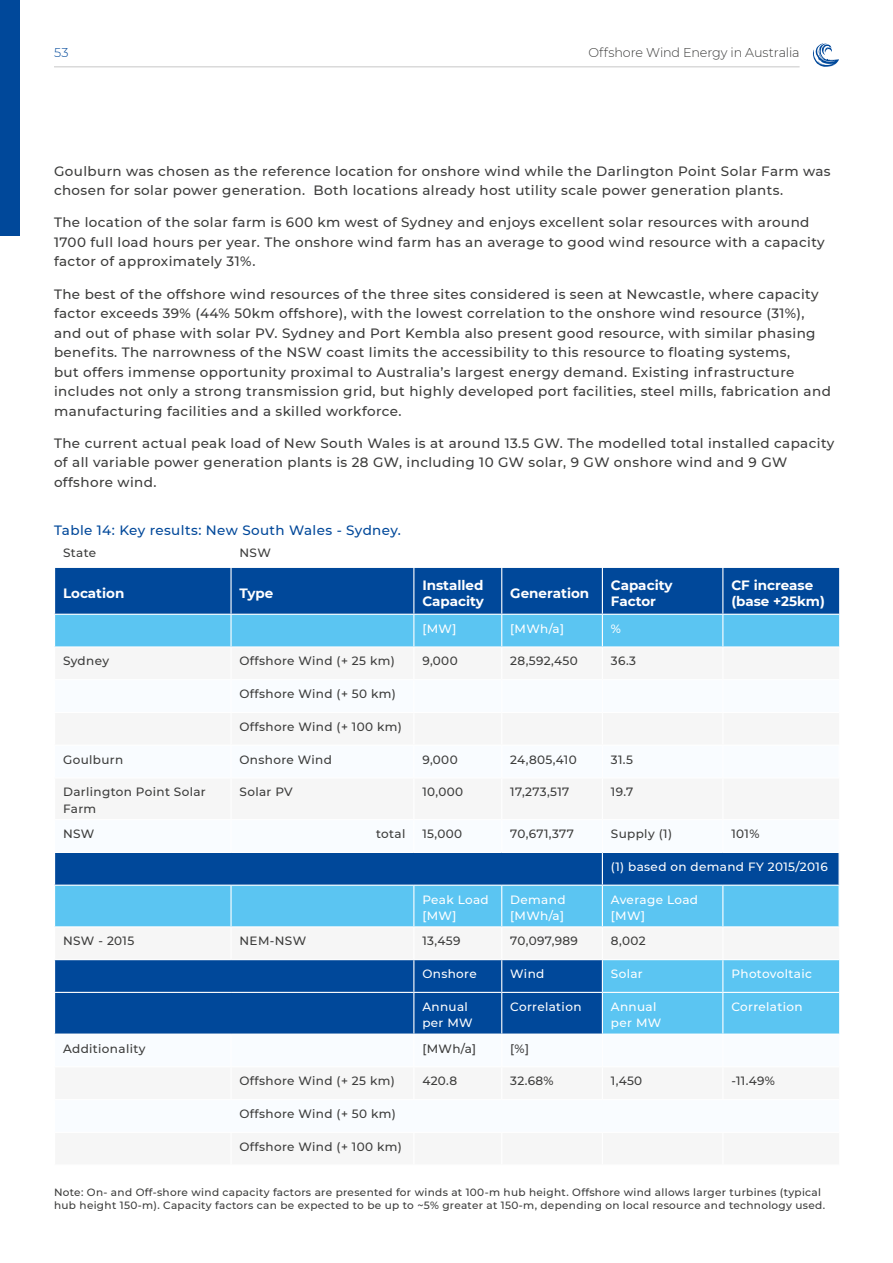
<style>
.page{position:relative;width:893px;height:1263px;background:#fff}
.page>*{position:absolute;margin:0;border:0;box-sizing:border-box;transform-origin:0 0}
.t1{font:500 13.5px/19.5px "Montserrat";letter-spacing:.03em;color:#3c3c3b}
.t2{font:700 13.5px/16.2px "Montserrat";color:#fff}
.t3{font:500 13.5px "Montserrat";letter-spacing:.03em;color:#00489a}
.t4{font:300 12.75px "Montserrat";letter-spacing:-.005em;color:#3c3c3b}
.t5{font:300 12.75px "Montserrat";color:#00489a}
.t6{font:500 12px/16.5px "Montserrat";letter-spacing:.03em;color:#3c3c3b}
.t7{font:500 12px/16.5px "Montserrat";letter-spacing:.03em;color:#fff}
.t8{font:500 10.5px/13.5px "Montserrat";letter-spacing:.03em;color:#3c3c3b}
</style>
<div class="page">
<hr style="left:54px;top:66px;width:746px;height:2px;background:#dadada">
<svg style="left:813px;top:43px;width:26px;height:24px"></svg>
<div style="left:0;top:0;width:20px;height:236px;background:#00489a"></div>
<svg style="left:56px;top:567px;width:783px;height:1px"></svg>
<div style="left:55px;top:568px;width:784px;height:46px;background:#00489a"></div>
<div style="left:55px;top:615px;width:784px;height:31px;background:#5bc5f2"></div>
<svg style="left:55px;top:960px;width:784px;height:73px;background:#1d6eb4"></svg>
<svg style="left:55px;top:853px;width:783px;height:73px;background:#338ecb"></svg>
<hr style="left:230px;top:535px;width:2px;height:33px;background:#fff">
<hr style="left:413px;top:535px;width:1px;height:33px;background:#fff">
<hr style="left:501px;top:535px;width:1px;height:33px;background:#fff">
<hr style="left:602px;top:535px;width:1px;height:33px;background:#fff">
<hr style="left:722px;top:535px;width:1px;height:33px;background:#fff">
<hr style="left:230px;top:568px;width:2px;height:46px;background:#fff">
<hr style="left:413px;top:568px;width:1px;height:46px;background:#fff">
<hr style="left:501px;top:568px;width:1px;height:46px;background:#fff">
<hr style="left:602px;top:568px;width:1px;height:46px;background:#fff">
<hr style="left:722px;top:568px;width:1px;height:46px;background:#fff">
<hr style="left:230px;top:615px;width:2px;height:31px;background:#fff">
<hr style="left:413px;top:615px;width:1px;height:31px;background:#fff">
<hr style="left:501px;top:615px;width:1px;height:31px;background:#fff">
<hr style="left:602px;top:615px;width:1px;height:31px;background:#fff">
<hr style="left:722px;top:615px;width:1px;height:31px;background:#fff">
<hr style="left:413px;top:960px;width:1px;height:32px;background:#fff">
<hr style="left:501px;top:960px;width:1px;height:32px;background:#fff">
<hr style="left:602px;top:960px;width:1px;height:32px;background:#fff">
<hr style="left:722px;top:960px;width:1px;height:32px;background:#fff">
<hr style="left:54px;top:992px;width:177px;height:1px;background:#fff">
<hr style="left:231px;top:992px;width:183px;height:1px;background:#fff">
<hr style="left:414px;top:992px;width:88px;height:1px;background:#fff">
<hr style="left:413px;top:993px;width:1px;height:40px;background:#fff">
<hr style="left:502px;top:992px;width:100px;height:1px;background:#fff">
<hr style="left:501px;top:993px;width:1px;height:40px;background:#fff">
<hr style="left:602px;top:992px;width:121px;height:1px;background:#fff">
<hr style="left:602px;top:993px;width:1px;height:40px;background:#fff">
<hr style="left:723px;top:992px;width:116px;height:1px;background:#fff">
<hr style="left:722px;top:993px;width:1px;height:40px;background:#fff">
<hr style="left:602px;top:853px;width:1px;height:32px;background:#fff">
<hr style="left:54px;top:885px;width:177px;height:1px;background:#fff">
<hr style="left:231px;top:885px;width:183px;height:1px;background:#fff">
<hr style="left:230px;top:886px;width:2px;height:40px;background:#fff">
<hr style="left:414px;top:885px;width:88px;height:1px;background:#fff">
<hr style="left:413px;top:886px;width:1px;height:40px;background:#fff">
<hr style="left:502px;top:885px;width:100px;height:1px;background:#fff">
<hr style="left:501px;top:886px;width:1px;height:40px;background:#fff">
<hr style="left:602px;top:885px;width:121px;height:1px;background:#fff">
<hr style="left:602px;top:886px;width:1px;height:40px;background:#fff">
<hr style="left:723px;top:885px;width:117px;height:1px;background:#fff">
<hr style="left:722px;top:886px;width:1px;height:40px;background:#fff">
<p class="t5" style="left:54px;top:43px;width:16px">53</p>
<p class="t4" style="left:588px;top:43px;width:213px">Offshore Wind Energy in Australia</p>
<p class="t1" style="left:54px;top:161px;width:778px">Goulburn was chosen as the reference location for onshore wind while the Darlington Point Solar Farm was chosen for solar power generation. Both locations already host utility scale power generation plants.</p>
<p class="t1" style="left:54px;top:212px;width:772px">The location of the solar farm is 600 km west of Sydney and enjoys excellent solar resources with around<br>1700 full load hours per year. The onshore wind farm has an average to good wind resource with a capacity factor of approximately 31%.</p>
<p class="t1" style="left:54px;top:284px;width:778px">The best of the offshore wind resources of the three sites considered is seen at Newcastle, where capacity factor exceeds 39% (44% 50km offshore), with the lowest correlation to the onshore wind resource (31%), and out of phase with solar PV. Sydney and Port Kembla also present good resource, with similar phasing benefits. The narrowness of the NSW coast limits the accessibility to this resource to floating systems,<br>but offers immense opportunity proximal to Australia’s largest energy demand. Existing infrastructure includes not only a strong transmission grid, but highly developed port facilities, steel mills, fabrication and manufacturing facilities and a skilled workforce.</p>
<p class="t1" style="left:54px;top:433px;width:782px">The current actual peak load of New South Wales is at around 13.5 GW. The modelled total installed capacity of all variable power generation plants is 28 GW, including 10 GW solar, 9 GW onshore wind and 9 GW offshore wind.</p>
<p class="t3" style="left:54px;top:520px;width:349px">Table 14: Key results: New South Wales - Sydney.</p>
<p class="t6" style="left:63px;top:544px;width:35px">State</p>
<p class="t6" style="left:240px;top:544px;width:33px">NSW</p>
<p class="t2" style="left:63px;top:584px;width:63px">Location</p>
<p class="t2" style="left:240px;top:584px;width:35px">Type</p>
<p class="t2" style="left:422px;top:576px;width:63px">Installed<br>Capacity</p>
<p class="t2" style="left:510px;top:584px;width:81px">Generation</p>
<p class="t2" style="left:611px;top:576px;width:63px">Capacity<br>Factor</p>
<p class="t2" style="left:731px;top:576px;width:95px">CF increase (base +25km)</p>
<p class="t7" style="left:422px;top:620px;width:36px">[MW]</p>
<p class="t7" style="left:510px;top:620px;width:55px">[MWh/a]</p>
<p class="t7" style="left:611px;top:620px;width:12px">%</p>
<p class="t6" style="left:63px;top:652px;width:47px">Sydney</p>
<p class="t6" style="left:240px;top:652px;width:157px">Offshore Wind (+ 25 km)</p>
<p class="t6" style="left:422px;top:652px;width:37px">9,000</p>
<p class="t6" style="left:510px;top:652px;width:69px">28,592,450</p>
<p class="t6" style="left:611px;top:652px;width:27px">36.3</p>
<p class="t6" style="left:240px;top:685px;width:158px">Offshore Wind (+ 50 km)</p>
<p class="t6" style="left:240px;top:718px;width:164px">Offshore Wind (+ 100 km)</p>
<p class="t6" style="left:63px;top:751px;width:62px">Goulburn</p>
<p class="t6" style="left:240px;top:751px;width:94px">Onshore Wind</p>
<p class="t6" style="left:422px;top:751px;width:37px">9,000</p>
<p class="t6" style="left:510px;top:751px;width:68px">24,805,410</p>
<p class="t6" style="left:611px;top:751px;width:23px">31.5</p>
<p class="t6" style="left:63px;top:783px;width:144px">Darlington Point Solar<br>Farm</p>
<p class="t6" style="left:240px;top:783px;width:55px">Solar PV</p>
<p class="t6" style="left:422px;top:783px;width:42px">10,000</p>
<p class="t6" style="left:510px;top:783px;width:61px">17,273,517</p>
<p class="t6" style="left:611px;top:783px;width:24px">19.7</p>
<p class="t6" style="left:63px;top:825px;width:33px">NSW</p>
<p class="t6" style="left:376px;top:825px;width:31px">total</p>
<p class="t6" style="left:422px;top:825px;width:41px">15,000</p>
<p class="t6" style="left:510px;top:825px;width:65px">70,671,377</p>
<p class="t6" style="left:611px;top:825px;width:63px">Supply (1)</p>
<p class="t6" style="left:731px;top:825px;width:30px">101%</p>
<p class="t7" style="left:611px;top:858px;width:218px">(1) based on demand FY 2015/2016</p>
<p class="t7" style="left:422px;top:890px;width:68px">Peak Load [MW]</p>
<p class="t7" style="left:510px;top:890px;width:57px">Demand [MWh/a]</p>
<p class="t7" style="left:611px;top:890px;width:89px">Average Load [MW]</p>
<p class="t6" style="left:63px;top:932px;width:73px">NSW - 2015</p>
<p class="t6" style="left:240px;top:932px;width:68px">NEM-NSW</p>
<p class="t6" style="left:422px;top:932px;width:40px">13,459</p>
<p class="t6" style="left:510px;top:932px;width:69px">70,097,989</p>
<p class="t6" style="left:611px;top:932px;width:36px">8,002</p>
<p class="t7" style="left:422px;top:965px;width:56px">Onshore</p>
<p class="t7" style="left:510px;top:965px;width:36px">Wind</p>
<p class="t7" style="left:611px;top:965px;width:33px">Solar</p>
<p class="t7" style="left:731px;top:965px;width:82px">Photovoltaic</p>
<p class="t7" style="left:422px;top:998px;width:52px">Annual per MW</p>
<p class="t7" style="left:510px;top:998px;width:73px">Correlation</p>
<p class="t7" style="left:611px;top:998px;width:52px">Annual per MW</p>
<p class="t7" style="left:731px;top:998px;width:73px">Correlation</p>
<p class="t6" style="left:63px;top:1039px;width:84px">Additionality</p>
<p class="t6" style="left:422px;top:1039px;width:55px">[MWh/a]</p>
<p class="t6" style="left:510px;top:1039px;width:20px">[%]</p>
<p class="t6" style="left:240px;top:1072px;width:157px">Offshore Wind (+ 25 km)</p>
<p class="t6" style="left:422px;top:1072px;width:36px">420.8</p>
<p class="t6" style="left:510px;top:1072px;width:45px">32.68%</p>
<p class="t6" style="left:611px;top:1072px;width:33px">1,450</p>
<p class="t6" style="left:731px;top:1072px;width:45px">-11.49%</p>
<p class="t6" style="left:240px;top:1105px;width:158px">Offshore Wind (+ 50 km)</p>
<p class="t6" style="left:240px;top:1138px;width:164px">Offshore Wind (+ 100 km)</p>
<p class="t8" style="left:54px;top:1185px;width:773px">Note: On- and Off-shore wind capacity factors are presented for winds at 100-m hub height. Offshore wind allows larger turbines (typical hub height 150-m). Capacity factors can be expected to be up to ~5% greater at 150-m, depending on local resource and technology used.</p>
</div>
